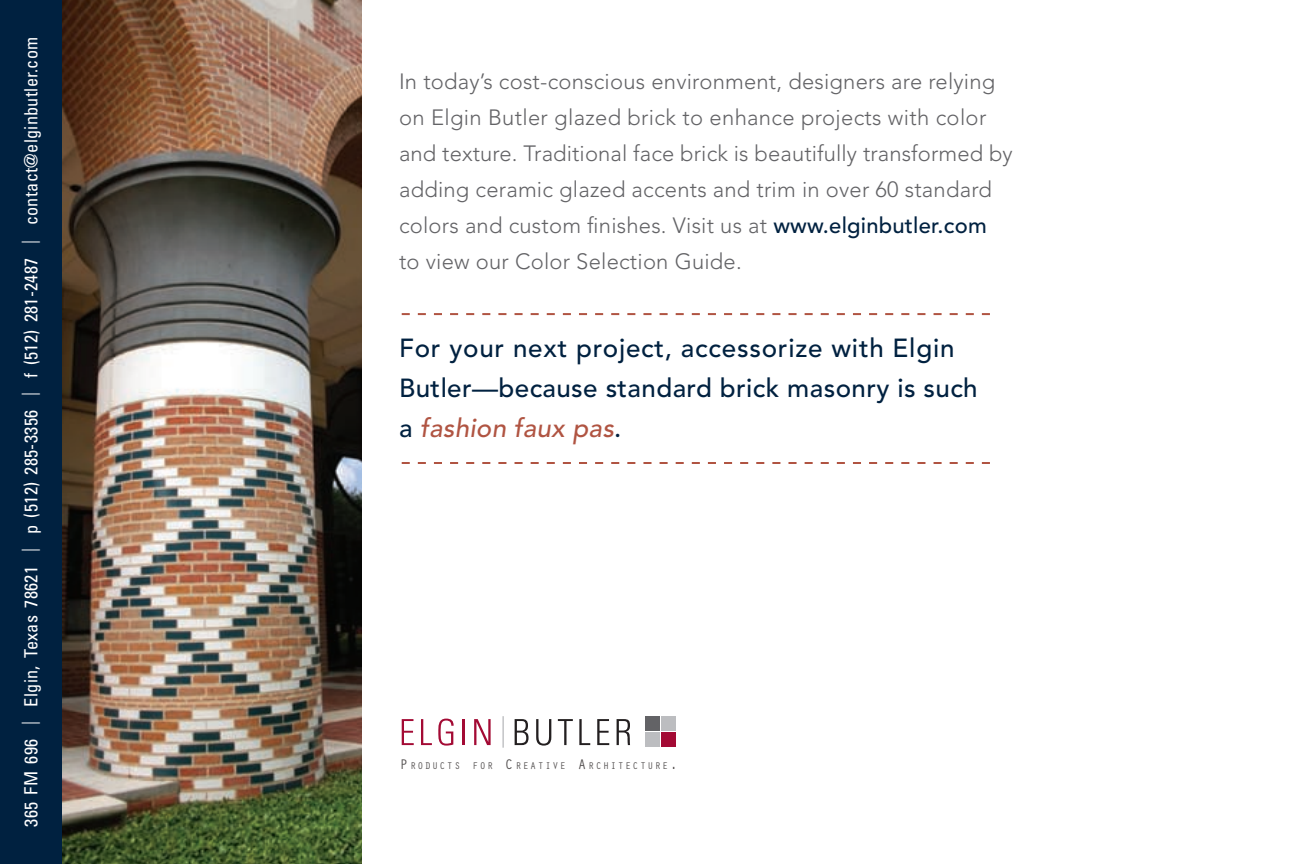
<style>
.page{position:relative;width:1296px;height:864px;background:#fff}
.page>*{position:absolute;margin:0;border:0;box-sizing:border-box;transform-origin:0 0}
.t1{font:500 26px/40px "Avenir";letter-spacing:.015em;color:#002140}
.t2{font:300 22px/36px "Avenir";letter-spacing:.01em;color:#636366}
.t3{font:condensed 18.2px "Univers";letter-spacing:.015em;color:#fff}
.t4{font:10.2px "Orator";letter-spacing:.13em;color:#555252}
.s1{font-weight:300}
.s2{font-weight:500;color:#002140}
.s3{font-style:italic;color:#b05442}
.s4{font-size:14.4px}
</style>
<div class="page">
<img style="left:62px;top:0;width:300px;height:864px">
<div style="left:0;top:0;width:62px;height:864px;background:#002140"></div>
<svg style="left:402px;top:313px;width:588px;height:2px"></svg>
<svg style="left:402px;top:462px;width:588px;height:2px"></svg>
<hr style="left:502px;top:716px;width:2px;height:32px;background:#bcbdc0">
<svg style="left:402px;top:719px;width:12px;height:26px"></svg>
<svg style="left:421px;top:719px;width:11px;height:26px"></svg>
<svg style="left:438px;top:719px;width:16px;height:27px"></svg>
<hr style="left:463px;top:719px;width:2px;height:26px;background:#a30a34">
<svg style="left:474px;top:719px;width:17px;height:26px"></svg>
<svg style="left:515px;top:719px;width:14px;height:26px"></svg>
<svg style="left:536px;top:719px;width:15px;height:27px"></svg>
<svg style="left:558px;top:719px;width:15px;height:26px"></svg>
<svg style="left:579px;top:719px;width:11px;height:26px"></svg>
<svg style="left:597px;top:719px;width:12px;height:26px"></svg>
<svg style="left:617px;top:719px;width:13px;height:26px"></svg>
<div style="left:661px;top:716px;width:14px;height:15px;background:#bcbdc0"></div>
<div style="left:645px;top:716px;width:15px;height:15px;background:#636366"></div>
<div style="left:661px;top:732px;width:14px;height:15px;background:#a30a34"></div>
<div style="left:645px;top:732px;width:15px;height:15px;background:#bcbdc0"></div>
<p class="t3" style="left:19px;top:827px;width:791px;rotate:-90deg">365 FM 696 <span class="s1">|</span> Elgin, Texas 78621 <span class="s1">|</span> p (512) 285-3356 <span class="s1">|</span> f (512) 281-2487 <span class="s1">|</span> contact@elginbutler.com</p>
<p class="t2" style="left:399px;top:63px;width:615px">In today’s cost-conscious environment, designers are relying on Elgin Butler glazed brick to enhance projects with color and texture. Traditional face brick is beautifully transformed by adding ceramic glazed accents and trim in over 60 standard colors and custom finishes. Visit us at <span class="s2">www.elginbutler.com </span>to view our Color Selection Guide.</p>
<p class="t1" style="left:399px;top:328px;width:580px">For your next project, accessorize with Elgin<br>Butler—because standard brick masonry is such a <span class="s3">fashion faux pas</span>.</p>
<p class="t4" style="left:399px;top:758px;width:280px"><span class="s4">P</span>RODUCTS FOR <span class="s4">C</span>REATIVE <span class="s4">A</span>RCHITECTURE<span class="s4">.</span></p>
</div>
